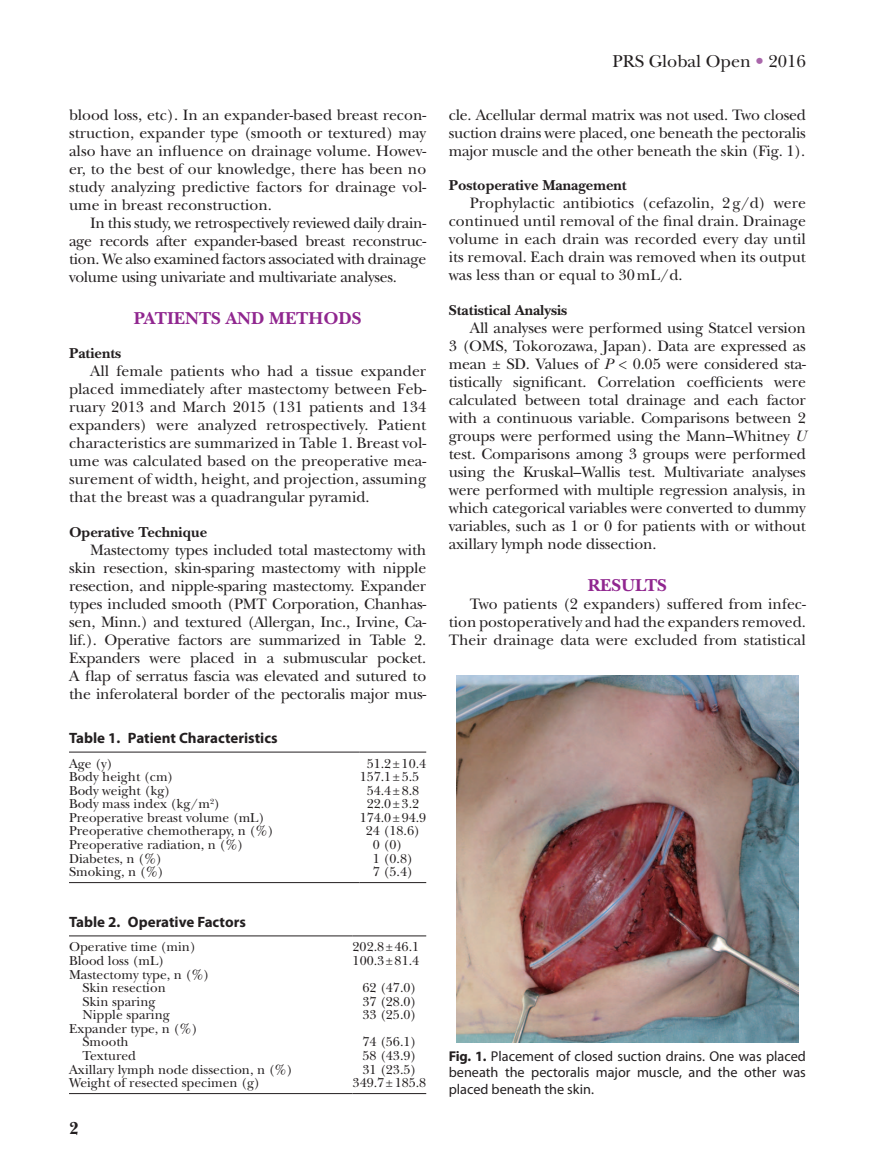
<style>
.page{position:relative;width:878px;height:1175px;background:#fff}
.page>*{position:absolute;margin:0;border:0;box-sizing:border-box;transform-origin:0 0}
.t1{font:700 18px "New Baskerville";color:#90268f}
.t2{font:18px "New Baskerville";color:#231f20}
.t3{font:700 18px "New Baskerville";color:#231f20}
.t4{font:15.75px/18px "New Baskerville";color:#231f20;text-align:justify}
.t5{font:700 15px "New Baskerville";color:#231f20}
.t6{font:700 15px "Myriad Pro";color:#231f20}
.t7{font:14.25px/16.5px "Myriad Pro";color:#231f20;text-align:justify}
.t8{font:13.5px/13.6px "New Baskerville";color:#231f20}
.s1{color:#a966aa}
.s2{font-style:italic}
.s3{font-weight:700}
</style>
<div class="page">
<hr style="left:69px;top:751px;width:290px;height:1px;background:#231f20">
<hr style="left:359px;top:751px;width:67px;height:1px;background:#231f20">
<hr style="left:69px;top:882px;width:290px;height:1px;background:#231f20">
<hr style="left:359px;top:882px;width:67px;height:1px;background:#231f20">
<hr style="left:69px;top:935px;width:283px;height:1px;background:#231f20">
<hr style="left:352px;top:935px;width:74px;height:1px;background:#231f20">
<hr style="left:69px;top:1093px;width:283px;height:1px;background:#231f20">
<hr style="left:352px;top:1093px;width:74px;height:1px;background:#231f20">
<img style="left:456px;top:675px;width:342px;height:367px">
<p class="t4" style="left:69px;top:105px;width:359px">blood loss, etc). In an expander-based breast recon&shy;struction, expander type (smooth or textured) may also have an influence on drainage volume. Howev&shy;er, to the best of our knowledge, there has been no study analyzing predictive factors for drainage vol&shy;ume in breast reconstruction.</p>
<p class="t4" style="left:69px;top:213px;width:359px;text-indent:21px">In this study, we retrospectively reviewed daily drain&shy;age records after expander-based breast reconstruc&shy;tion. We also examined factors associated with drainage volume using univariate and multivariate analyses.</p>
<p class="t1" style="left:134px;top:307px;width:229px">PATIENTS AND METHODS</p>
<p class="t5" style="left:69px;top:344px;width:54px">Patients</p>
<p class="t4" style="left:69px;top:362px;width:359px;text-indent:21px">All female patients who had a tissue expander placed immediately after mastectomy between Feb&shy;ruary 2013 and March 2015 (131 patients and 134 expanders) were analyzed retrospectively. Patient characteristics are summarized in Table 1. Breast vol&shy;ume was calculated based on the preoperative mea&shy;surement of width, height, and projection, assuming that the breast was a quadrangular pyramid.</p>
<p class="t5" style="left:69px;top:523px;width:140px">Operative Technique</p>
<p class="t4" style="left:69px;top:540px;width:359px;text-indent:21px">Mastectomy types included total mastectomy with skin resection, skin-sparing mastectomy with nipple resection, and nipple-sparing mastectomy. Expander types included smooth (PMT Corporation, Chanhas&shy;sen, Minn.) and textured (Allergan, Inc., Irvine, Ca&shy;lif.). Operative factors are summarized in Table 2.<br>Expanders were placed in a submuscular pocket.<br>A flap of serratus fascia was elevated and sutured to the inferolateral border of the pectoralis major mus-</p>
<p class="t6" style="left:69px;top:728px;width:210px">Table 1. Patient Characteristics</p>
<p class="t8" style="left:69px;top:756px;width:45px">Age (y)</p>
<p class="t8" style="left:366px;top:756px;width:61px">51.2±10.4</p>
<p class="t8" style="left:69px;top:770px;width:106px">Body height (cm)</p>
<p class="t8" style="left:359px;top:770px;width:61px">157.1±5.5</p>
<p class="t8" style="left:69px;top:783px;width:103px">Body weight (kg)</p>
<p class="t8" style="left:366px;top:783px;width:54px">54.4±8.8</p>
<p class="t8" style="left:69px;top:797px;width:152px">Body mass index (kg/m<sup>2</sup>)</p>
<p class="t8" style="left:366px;top:797px;width:54px">22.0±3.2</p>
<p class="t8" style="left:69px;top:810px;width:197px">Preoperative breast volume (mL)</p>
<p class="t8" style="left:359px;top:810px;width:68px">174.0±94.9</p>
<p class="t8" style="left:69px;top:824px;width:206px">Preoperative chemotherapy, n (%)</p>
<p class="t8" style="left:366px;top:824px;width:55px">24 (18.6)</p>
<p class="t8" style="left:69px;top:838px;width:176px">Preoperative radiation, n (%)</p>
<p class="t8" style="left:373px;top:838px;width:31px">0 (0)</p>
<p class="t8" style="left:69px;top:851px;width:95px">Diabetes, n (%)</p>
<p class="t8" style="left:373px;top:851px;width:41px">1 (0.8)</p>
<p class="t8" style="left:69px;top:865px;width:96px">Smoking, n (%)</p>
<p class="t8" style="left:373px;top:865px;width:41px">7 (5.4)</p>
<p class="t6" style="left:69px;top:911px;width:178px">Table 2. Operative Factors</p>
<p class="t8" style="left:69px;top:940px;width:128px">Operative time (min)</p>
<p class="t8" style="left:352px;top:940px;width:68px">202.8±46.1</p>
<p class="t8" style="left:69px;top:953px;width:97px">Blood loss (mL)</p>
<p class="t8" style="left:352px;top:953px;width:68px">100.3±81.4</p>
<p class="t8" style="left:83px;top:967px;width:128px;text-indent:-14px">Mastectomy type, n (%)<br>Skin resection</p>
<p class="t8" style="left:362px;top:981px;width:55px">62 (47.0)</p>
<p class="t8" style="left:83px;top:994px;width:74px">Skin sparing</p>
<p class="t8" style="left:362px;top:994px;width:55px">37 (28.0)</p>
<p class="t8" style="left:83px;top:1008px;width:89px">Nipple sparing</p>
<p class="t8" style="left:362px;top:1008px;width:55px">33 (25.0)</p>
<p class="t8" style="left:83px;top:1021px;width:117px;text-indent:-14px">Expander type, n (%)<br>Smooth</p>
<p class="t8" style="left:362px;top:1035px;width:55px">74 (56.1)</p>
<p class="t8" style="left:83px;top:1049px;width:55px">Textured</p>
<p class="t8" style="left:362px;top:1049px;width:55px">58 (43.9)</p>
<p class="t8" style="left:69px;top:1062px;width:225px">Axillary lymph node dissection, n (%)</p>
<p class="t8" style="left:362px;top:1062px;width:55px">31 (23.5)</p>
<p class="t8" style="left:69px;top:1076px;width:192px">Weight of resected specimen (g)</p>
<p class="t8" style="left:352px;top:1076px;width:75px">349.7±185.8</p>
<p class="t3" style="left:69px;top:1118px;width:11px">2</p>
<p class="t2" style="left:612px;top:51px;width:195px">PRS Global Open <span class="s1">•</span> 2016</p>
<p class="t4" style="left:449px;top:105px;width:358px">cle. Acellular dermal matrix was not used. Two closed suction drains were placed, one beneath the pectoralis major muscle and the other beneath the skin (Fig. 1).</p>
<p class="t5" style="left:448px;top:176px;width:179px">Postoperative Management</p>
<p class="t4" style="left:448px;top:194px;width:359px;text-indent:21px">Prophylactic antibiotics (cefazolin, 2g/d) were continued until removal of the final drain. Drainage volume in each drain was recorded every day until its removal. Each drain was removed when its output was less than or equal to 30mL/d.</p>
<p class="t5" style="left:448px;top:301px;width:120px">Statistical Analysis</p>
<p class="t4" style="left:449px;top:318px;width:359px;text-indent:21px">All analyses were performed using Statcel version 3 (OMS, Tokorozawa, Japan). Data are expressed as mean ± SD. Values of <span class="s2">P</span> &lt; 0.05 were considered sta&shy;tistically significant. Correlation coefficients were calculated between total drainage and each factor with a continuous variable. Comparisons between 2 groups were performed using the Mann–Whitney <span class="s2">U </span>test. Comparisons among 3 groups were performed using the Kruskal–Wallis test. Multivariate analyses were performed with multiple regression analysis, in which categorical variables were converted to dummy variables, such as 1 or 0 for patients with or without axillary lymph node dissection.</p>
<p class="t1" style="left:587px;top:574px;width:81px">RESULTS</p>
<p class="t4" style="left:449px;top:594px;width:359px;text-indent:21px">Two patients (2 expanders) suffered from infec&shy;tion postoperatively and had the expanders removed.<br>Their drainage data were excluded from statistical</p>
<p class="t7" style="left:448px;top:1047px;width:359px"><span class="s3">Fig. 1.</span> Placement of closed suction drains. One was placed beneath the pectoralis major muscle, and the other was placed beneath the skin.</p>
</div>
